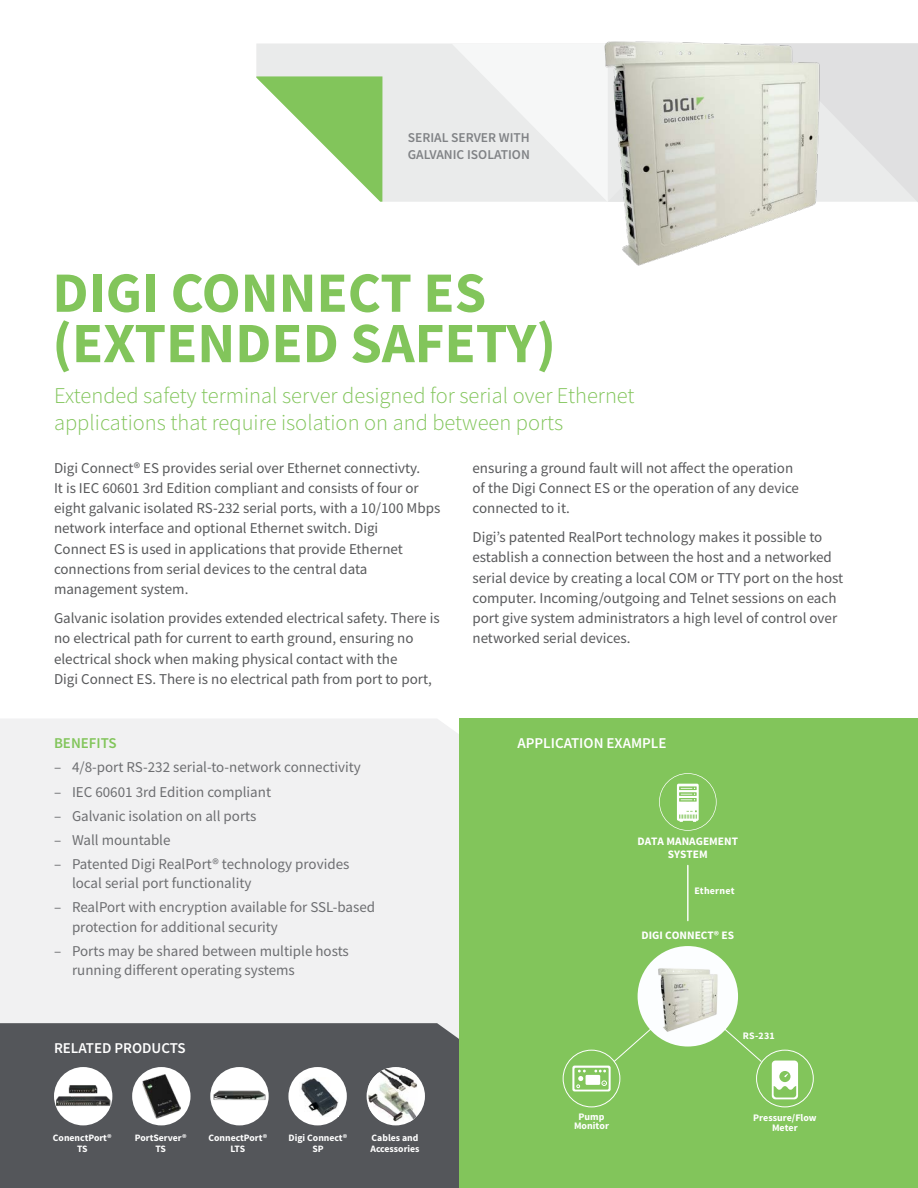
<style>
.page{position:relative;width:918px;height:1188px;background:#fff}
.page>*{position:absolute;margin:0;border:0;box-sizing:border-box;transform-origin:0 0}
.t1{font:700 57px "Source Sans Pro";color:#82c55b}
.Product_Description{font:300 22.5px/27px "Source Sans Pro";color:#82c55b}
.Body_Copy{font:15px/20.2px "Source Sans Pro";color:#58595b}
.Bullets{font:15px/19.5px "Source Sans Pro";color:#6d6e71}
.t2{font:600 15px "Source Sans Pro";color:#fff}
.t3{font:600 15px "Source Sans Pro";color:#82c55b}
.t4{font:600 13.5px/16.5px "Source Sans Pro";color:#808285}
.t5{font:700 11.4px/12.9px "Source Sans Pro";color:#fff;text-align:center}
.t6{font:700 10.05px/10.1px "Source Sans Pro";color:#fff;text-align:center}
.t7{font:700 10.05px "Source Sans Pro";letter-spacing:.02em;color:#fff}
.t8{font:700 9.75px/10.5px "Source Sans Pro";color:#fff;text-align:center}
</style>
<div class="page">
<div style="left:459px;top:718px;width:459px;height:470px;background:#82c55b"></div>
<div style="left:0;top:719px;width:459px;height:304px;background:#f1f1f2"></div>
<div style="left:0;top:1023px;width:459px;height:165px;background:#54565a"></div>
<div style="left:256px;top:44px;width:195px;height:158px;background:#eaebeb"></div>
<svg style="left:256px;top:76px;width:126px;height:126px"></svg>
<svg style="left:451px;top:43px;width:467px;height:159px"></svg>
<svg style="left:659px;top:773px;width:58px;height:58px"></svg>
<svg style="left:772px;top:1061px;width:26px;height:38px"></svg>
<div style="left:756px;top:1050px;width:58px;height:57px;border:1px solid #fff;border-radius:50%"></div>
<hr style="left:687px;top:865px;width:2px;height:56px;background:#fff">
<svg style="left:572px;top:995px;width:190px;height:96px"></svg>
<div style="left:638px;top:946px;width:100px;height:101px;background:#fcfeff;border-radius:50%"></div>
<img style="left:650px;top:963px;width:77px;height:71px">
<div style="left:54px;top:1067px;width:58px;height:58px;background:#fff;border-radius:50%"></div>
<img style="left:56px;top:1085px;width:54px;height:23px">
<div style="left:210px;top:1067px;width:59px;height:58px;background:#fff;border-radius:50%"></div>
<img style="left:214px;top:1091px;width:51px;height:9px">
<div style="left:367px;top:1067px;width:58px;height:58px;background:#fff;border-radius:50%"></div>
<img style="left:368px;top:1068px;width:49px;height:53px">
<div style="left:132px;top:1067px;width:59px;height:58px;background:#fff;border-radius:50%"></div>
<img style="left:142px;top:1074px;width:38px;height:44px">
<div style="left:288px;top:1067px;width:59px;height:58px;background:#fff;border-radius:50%"></div>
<img style="left:301px;top:1078px;width:37px;height:38px">
<img style="left:576px;top:41px;width:267px;height:225px">
<p class="t4" style="left:408px;top:129px;width:124px">SERIAL SERVER WITH<br>GALVANIC ISOLATION</p>
<p class="t1" style="left:52px;top:254px;width:435px">DIGI CONNECT ES</p>
<p class="t1" style="left:52px;top:305px;width:505px">(EXTENDED SAFETY)</p>
<p class="Product_Description" style="left:54px;top:382px;width:582px">Extended safety terminal server designed for serial over Ethernet applications that require isolation on and between ports</p>
<p class="Body_Copy" style="left:54px;top:457px;width:388px">Digi Connect® ES provides serial over Ethernet connectivty.<br>It is IEC 60601 3rd Edition compliant and consists of four or eight galvanic isolated RS-232 serial ports, with a 10/100 Mbps network interface and optional Ethernet switch. Digi<br>Connect ES is used in applications that provide Ethernet connections from serial devices to the central data management system.</p>
<p class="Body_Copy" style="left:54px;top:608px;width:387px">Galvanic isolation provides extended electrical safety. There is no electrical path for current to earth ground, ensuring no electrical shock when making physical contact with the<br>Digi Connect ES. There is no electrical path from port to port,</p>
<p class="Body_Copy" style="left:472px;top:457px;width:328px">ensuring a ground fault will not affect the operation of the Digi Connect ES or the operation of any device connected to it.</p>
<p class="Body_Copy" style="left:472px;top:527px;width:372px">Digi’s patented RealPort technology makes it possible to establish a connection between the host and a networked serial device by creating a local COM or TTY port on the host computer. Incoming/outgoing and Telnet sessions on each port give system administrators a high level of control over networked serial devices.</p>
<p class="t3" style="left:54px;top:734px;width:64px">BENEFITS</p>
<p class="t2" style="left:518px;top:734px;width:151px">APPLICATION EXAMPLE</p>
<p class="Bullets" style="left:54px;top:758px;width:308px">– 4/8-port RS-232 serial-to-network connectivity</p>
<p class="Bullets" style="left:54px;top:782px;width:219px">– IEC 60601 3rd Edition compliant</p>
<p class="Bullets" style="left:54px;top:806px;width:204px">– Galvanic isolation on all ports</p>
<p class="Bullets" style="left:54px;top:830px;width:118px">– Wall mountable</p>
<p class="Bullets" style="left:72px;top:854px;width:279px;text-indent:-18px">– Patented Digi RealPort® technology provides local serial port functionality</p>
<p class="Bullets" style="left:72px;top:898px;width:305px;text-indent:-18px">– RealPort with encryption available for SSL-based protection for additional security</p>
<p class="Bullets" style="left:72px;top:941px;width:278px;text-indent:-18px">– Ports may be shared between multiple hosts running different operating systems</p>
<p class="t5" style="left:638px;top:836px;width:102px">DATA MANAGEMENT<br>SYSTEM</p>
<p class="t7" style="left:694px;top:884px;width:42px">Ethernet</p>
<p class="t5" style="left:642px;top:929px;width:94px">DIGI CONNECT® ES</p>
<p class="t2" style="left:54px;top:1038px;width:133px">RELATED PRODUCTS</p>
<p class="t8" style="left:53px;top:1133px;width:60px">ConenctPort®<br>TS</p>
<p class="t8" style="left:135px;top:1133px;width:53px">PortServer®<br>TS</p>
<p class="t8" style="left:208px;top:1133px;width:60px">ConnectPort®<br>LTS</p>
<p class="t8" style="left:289px;top:1133px;width:60px">Digi Connect®</p>
<p class="t8" style="left:312px;top:1143px;width:13px">SP</p>
<p class="t8" style="left:370px;top:1133px;width:51px;text-align:left">Cables and<br>Accessories</p>
<p class="t6" style="left:743px;top:1031px;width:33px">RS-231</p>
<p class="t6" style="left:574px;top:1112px;width:36px">Pump<br>Monitor</p>
<p class="t6" style="left:753px;top:1113px;width:65px">Pressure/Flow<br>Meter</p>
</div>
